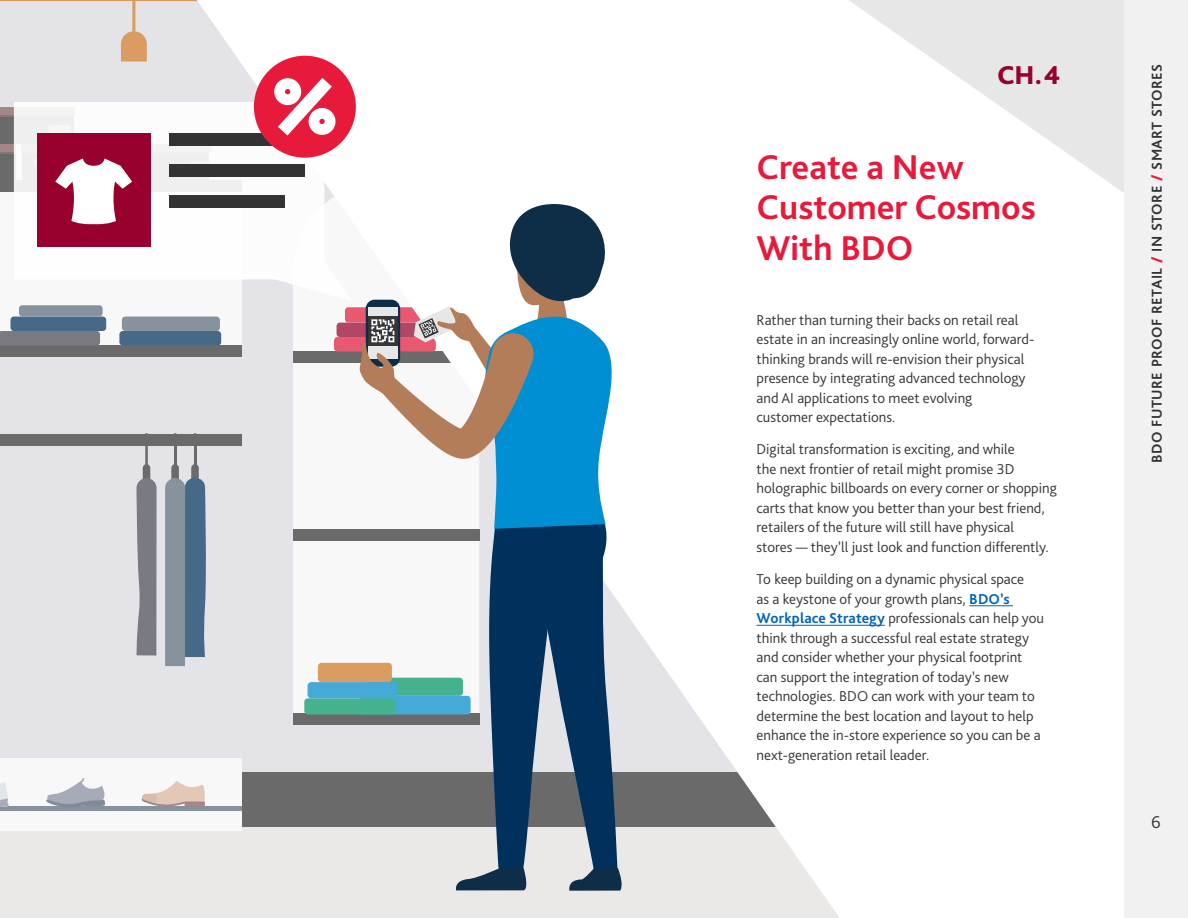
<style>
.page{position:relative;width:1188px;height:918px;background:#fff}
.page>*{position:absolute;margin:0;border:0;box-sizing:border-box;transform-origin:0 0}
.t1{font:700 36px/40.5px "Bliss Pro";color:#e81a3b}
.t2{font:800 27px "Bliss Pro";color:#98002e}
.t3{font:300 18px "Bliss Pro";color:#333}
.t4{font:300 15px/19.5px "Bliss Pro";color:#333}
.t5{font:700 15px "Bliss Pro";letter-spacing:.025em;color:#333}
.s1{font-weight:700;color:#0062b8}
.s2{font-weight:800;color:#e81a3b}
</style>
<div class="page">
<hr style="left:969px;top:605px;width:44px;height:1px;background:#0062b8">
<hr style="left:757px;top:625px;width:128px;height:1px;background:#0062b8">
<div style="left:0;top:0;width:840px;height:918px;background:linear-gradient(to right,#dfdee2,#fff)"></div>
<svg style="left:241px;top:772px;width:599px;height:55px;fill:#6a6a6a"></svg>
<div style="left:0;top:827px;width:840px;height:91px;background:#ebe7e7"></div>
<svg style="left:293px;top:181px;width:186px;height:532px"></svg>
<svg style="left:293px;top:713px;width:67px;height:12px"></svg>
<div style="left:293px;top:351px;width:186px;height:12px;background:#6a6a6a"></div>
<div style="left:293px;top:529px;width:186px;height:12px;background:#6a6a6a"></div>
<div style="left:0;top:192px;width:241px;height:164px;background:#f8f8f8"></div>
<div style="left:0;top:345px;width:241px;height:11px;background:#6a6a6a"></div>
<svg style="left:0;top:181px;width:14px;height:11px"></svg>
<div style="left:0;top:759px;width:241px;height:72px;background:#f8f8f8"></div>
<div style="left:0;top:435px;width:241px;height:11px;background:#6a6a6a"></div>
<div style="left:531px;top:181px;width:309px;height:11px;background:#fff"></div>
<hr style="left:194px;top:435px;width:2px;height:30px;background:#333">
<hr style="left:174px;top:435px;width:2px;height:30px;background:#333">
<svg style="left:165px;top:464px;width:42px;height:202px;background:#74889b"></svg>
<div style="left:119px;top:331px;width:102px;height:14px;background:#466987;border-radius:3px"></div>
<div style="left:122px;top:317px;width:98px;height:14px;background:#86939f;border-radius:3px"></div>
<svg style="left:0;top:331px;width:100px;height:14px"></svg>
<div style="left:11px;top:317px;width:95px;height:14px;background:#466987;border-radius:3px"></div>
<div style="left:19px;top:305px;width:84px;height:12px;background:#86939f;border-radius:3px"></div>
<div style="left:531px;top:345px;width:309px;height:11px;background:#fff"></div>
<svg style="left:193px;top:433px;width:4px;height:13px"></svg>
<svg style="left:173px;top:433px;width:4px;height:13px"></svg>
<svg style="left:136px;top:433px;width:21px;height:223px;background:#8e8e95"></svg>
<div style="left:334px;top:337px;width:102px;height:15px;background:#e85970;border-radius:3px"></div>
<div style="left:337px;top:323px;width:95px;height:14px;background:#b14667;border-radius:3px"></div>
<div style="left:345px;top:307px;width:84px;height:16px;background:#e85970;border-radius:3px"></div>
<svg style="left:761px;top:364px;width:79px;height:230px"></svg>
<svg style="left:0;top:154px;width:14px;height:27px"></svg>
<div style="left:0;top:144px;width:16px;height:7px;background:#a38685"></div>
<hr style="left:0;top:151px;width:15px;height:3px;background:#855b5a">
<svg style="left:0;top:117px;width:14px;height:27px"></svg>
<div style="left:0;top:107px;width:75px;height:7px;background:#a38685"></div>
<hr style="left:0;top:114px;width:73px;height:3px;background:#855b5a">
<hr style="left:0;top:807px;width:241px;height:4px;background:#86939f">
<svg style="left:141px;top:781px;width:65px;height:26px"></svg>
<svg style="left:46px;top:778px;width:61px;height:29px"></svg>
<svg style="left:0;top:782px;width:9px;height:25px"></svg>
<div style="left:304px;top:698px;width:92px;height:16px;background:#46b18e;border-radius:4px"></div>
<div style="left:308px;top:682px;width:89px;height:16px;background:#46aad9;border-radius:4px"></div>
<div style="left:318px;top:663px;width:74px;height:19px;background:#db9c62;border-radius:4px"></div>
<svg style="left:548px;top:94px;width:167px;height:87px"></svg>
<svg style="left:0;top:0;width:840px;height:62px"></svg>
<svg style="left:14px;top:102px;width:339px;height:200px"></svg>
<div style="left:37px;top:134px;width:114px;height:113px;background:#98002e"></div>
<div style="left:169px;top:134px;width:136px;height:12px;background:#333"></div>
<div style="left:169px;top:164px;width:136px;height:13px;background:#333"></div>
<div style="left:169px;top:195px;width:115px;height:12px;background:#333"></div>
<svg style="left:33px;top:158px;width:99px;height:66px"></svg>
<div style="left:254px;top:56px;width:102px;height:102px;background:#e81a3b;border-radius:50%"></div>
<svg style="left:274px;top:78px;width:62px;height:58px"></svg>
<svg style="left:360px;top:198px;width:376px;height:693px"></svg>
<svg style="left:849px;top:0;width:275px;height:193px;fill:#ededed"></svg>
<div style="left:1124px;top:0;width:64px;height:918px;background:#f1f1f1"></div>
<h2 class="t2" style="left:997px;top:59px;width:65px">CH. 4</h2>
<h1 class="t1" style="left:757px;top:146px;width:281px">Create a New<br>Customer Cosmos<br>With BDO</h1>
<p class="t4" style="left:757px;top:309px;width:279px">Rather than turning their backs on retail real estate in an increasingly online world, forward&shy;thinking brands will re-envision their physical presence by integrating advanced technology and AI applications to meet evolving<br>customer expectations.</p>
<p class="t4" style="left:757px;top:439px;width:302px">Digital transformation is exciting, and while<br>the next frontier of retail might promise 3D holographic billboards on every corner or shopping carts that know you better than your best friend, retailers of the future will still have physical<br>stores — they’ll just look and function differently.</p>
<p class="t4" style="left:757px;top:569px;width:289px">To keep building on a dynamic physical space<br>as a keystone of your growth plans, <span class="s1">BDO’s Workplace Strategy</span> professionals can help you think through a successful real estate strategy and consider whether your physical footprint can support the integration of today’s new technologies. BDO can work with your team to determine the best location and layout to help enhance the in-store experience so you can be a next-generation retail leader.</p>
<p class="t5" style="left:1148px;top:463px;width:400px;rotate:-90deg">BDO FUTURE PROOF RETAIL <span class="s2">/</span> IN STORE <span class="s2">/</span> SMART STORES</p>
<p class="t3" style="left:1151px;top:811px;width:11px">6</p>
</div>
